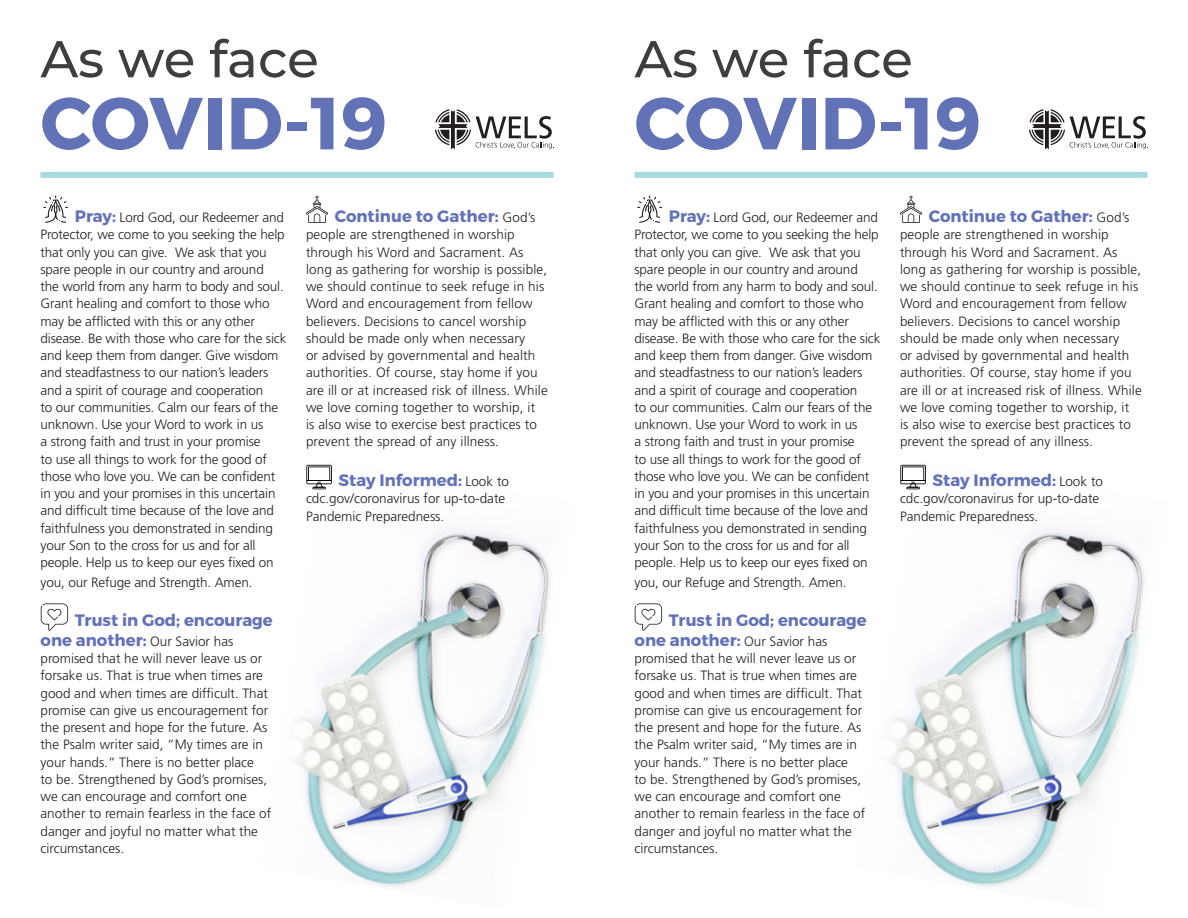
<style>
.page{position:relative;width:1188px;height:918px;background:#fff}
.page>*{position:absolute;margin:0;border:0;box-sizing:border-box;transform-origin:0 0}
.t1{font:700 73.65px "Montserrat";color:#6272b7}
.t2{font:500 51.75px "Montserrat";letter-spacing:-.01em;color:#3e3e3f}
.t3{font:700 16.5px "Montserrat";color:#6272b7}
.t4{font:300 13.5px/17.2px "Frutiger LT Std";color:#231f20}
.s1{font-family:"Montserrat";font-weight:700;font-size:16.5px;color:#6272b7}
.s2{font-family:"Frutiger LT Std";font-weight:300;font-size:13.5px;color:#231f20}
</style>
<div class="page">
<img style="left:293px;top:464px;width:257px;height:423px">
<img style="left:887px;top:464px;width:257px;height:423px">
<svg style="left:435px;top:109px;width:119px;height:41px"></svg>
<svg style="left:1029px;top:109px;width:119px;height:41px"></svg>
<div style="left:40px;top:172px;width:514px;height:6px;background:#a7dadd"></div>
<div style="left:634px;top:172px;width:514px;height:6px;background:#a7dadd"></div>
<svg style="left:306px;top:195px;width:22px;height:28px"></svg>
<svg style="left:900px;top:195px;width:22px;height:28px"></svg>
<svg style="left:43px;top:195px;width:25px;height:28px"></svg>
<svg style="left:637px;top:195px;width:25px;height:28px"></svg>
<svg style="left:41px;top:603px;width:27px;height:28px"></svg>
<svg style="left:635px;top:603px;width:27px;height:28px"></svg>
<svg style="left:306px;top:465px;width:26px;height:24px"></svg>
<svg style="left:900px;top:465px;width:26px;height:24px"></svg>
<p class="t2" style="left:40px;top:23px;width:280px">As we face</p>
<p class="t1" style="left:40px;top:78px;width:348px">COVID-19</p>
<p class="t4" style="left:40px;top:209px;width:247px;text-indent:34px"><span class="s1">Pray:</span> Lord God, our Redeemer and Protector, we come to you seeking the help that only you can give. We ask that you spare people in our country and around<br>the world from any harm to body and soul.<br>Grant healing and comfort to those who may be afflicted with this or any other disease. Be with those who care for the sick and keep them from danger. Give wisdom and steadfastness to our nation’s leaders and a spirit of courage and cooperation<br>to our communities. Calm our fears of the unknown. Use your Word to work in us<br>a strong faith and trust in your promise<br>to use all things to work for the good of those who love you. We can be confident in you and your promises in this uncertain and difficult time because of the love and faithfulness you demonstrated in sending your Son to the cross for us and for all people. Help us to keep our eyes fixed on</p>
<p class="t4" style="left:40px;top:574px;width:213px">you, our Refuge and Strength. Amen.</p>
<p class="t3" style="left:75px;top:610px;width:200px">Trust in God; encourage</p>
<p class="t4" style="left:40px;top:633px;width:232px"><span class="s1">one another:</span> Our Savior has promised that he will never leave us or forsake us. That is true when times are good and when times are difficult. That promise can give us encouragement for the present and hope for the future. As the Psalm writer said, “My times are in your hands.” There is no better place<br>to be. Strengthened by God’s promises, we can encourage and comfort one another to remain fearless in the face of danger and joyful no matter what the circumstances.</p>
<p class="t3" style="left:335px;top:206px;width:202px">Continue to Gather: <span class="s2">God’s</span></p>
<p class="t4" style="left:306px;top:226px;width:243px">people are strengthened in worship through his Word and Sacrament. As long as gathering for worship is possible, we should continue to seek refuge in his Word and encouragement from fellow believers. Decisions to cancel worship should be made only when necessary<br>or advised by governmental and health authorities. Of course, stay home if you are ill or at increased risk of illness. While we love coming together to worship, it<br>is also wise to exercise best practices to prevent the spread of any illness.</p>
<p class="t3" style="left:339px;top:470px;width:172px">Stay Informed: <span class="s2">Look to</span></p>
<p class="t4" style="left:306px;top:490px;width:201px">cdc.gov/coronavirus for up-to-date<br>Pandemic Preparedness.</p>
<p class="t2" style="left:634px;top:23px;width:280px">As we face</p>
<p class="t1" style="left:634px;top:78px;width:348px">COVID-19</p>
<p class="t4" style="left:634px;top:209px;width:247px;text-indent:34px"><span class="s1">Pray:</span> Lord God, our Redeemer and Protector, we come to you seeking the help that only you can give. We ask that you spare people in our country and around<br>the world from any harm to body and soul.<br>Grant healing and comfort to those who may be afflicted with this or any other disease. Be with those who care for the sick and keep them from danger. Give wisdom and steadfastness to our nation’s leaders and a spirit of courage and cooperation<br>to our communities. Calm our fears of the unknown. Use your Word to work in us<br>a strong faith and trust in your promise<br>to use all things to work for the good of those who love you. We can be confident in you and your promises in this uncertain and difficult time because of the love and faithfulness you demonstrated in sending your Son to the cross for us and for all people. Help us to keep our eyes fixed on</p>
<p class="t4" style="left:634px;top:574px;width:213px">you, our Refuge and Strength. Amen.</p>
<p class="t3" style="left:669px;top:610px;width:200px">Trust in God; encourage</p>
<p class="t4" style="left:634px;top:633px;width:232px"><span class="s1">one another:</span> Our Savior has promised that he will never leave us or forsake us. That is true when times are good and when times are difficult. That promise can give us encouragement for the present and hope for the future. As the Psalm writer said, “My times are in your hands.” There is no better place<br>to be. Strengthened by God’s promises, we can encourage and comfort one another to remain fearless in the face of danger and joyful no matter what the circumstances.</p>
<p class="t3" style="left:929px;top:206px;width:202px">Continue to Gather: <span class="s2">God’s</span></p>
<p class="t4" style="left:900px;top:226px;width:243px">people are strengthened in worship through his Word and Sacrament. As long as gathering for worship is possible, we should continue to seek refuge in his Word and encouragement from fellow believers. Decisions to cancel worship should be made only when necessary<br>or advised by governmental and health authorities. Of course, stay home if you are ill or at increased risk of illness. While we love coming together to worship, it<br>is also wise to exercise best practices to prevent the spread of any illness.</p>
<p class="t3" style="left:933px;top:470px;width:172px">Stay Informed: <span class="s2">Look to</span></p>
<p class="t4" style="left:900px;top:490px;width:201px">cdc.gov/coronavirus for up-to-date<br>Pandemic Preparedness.</p>
</div>
